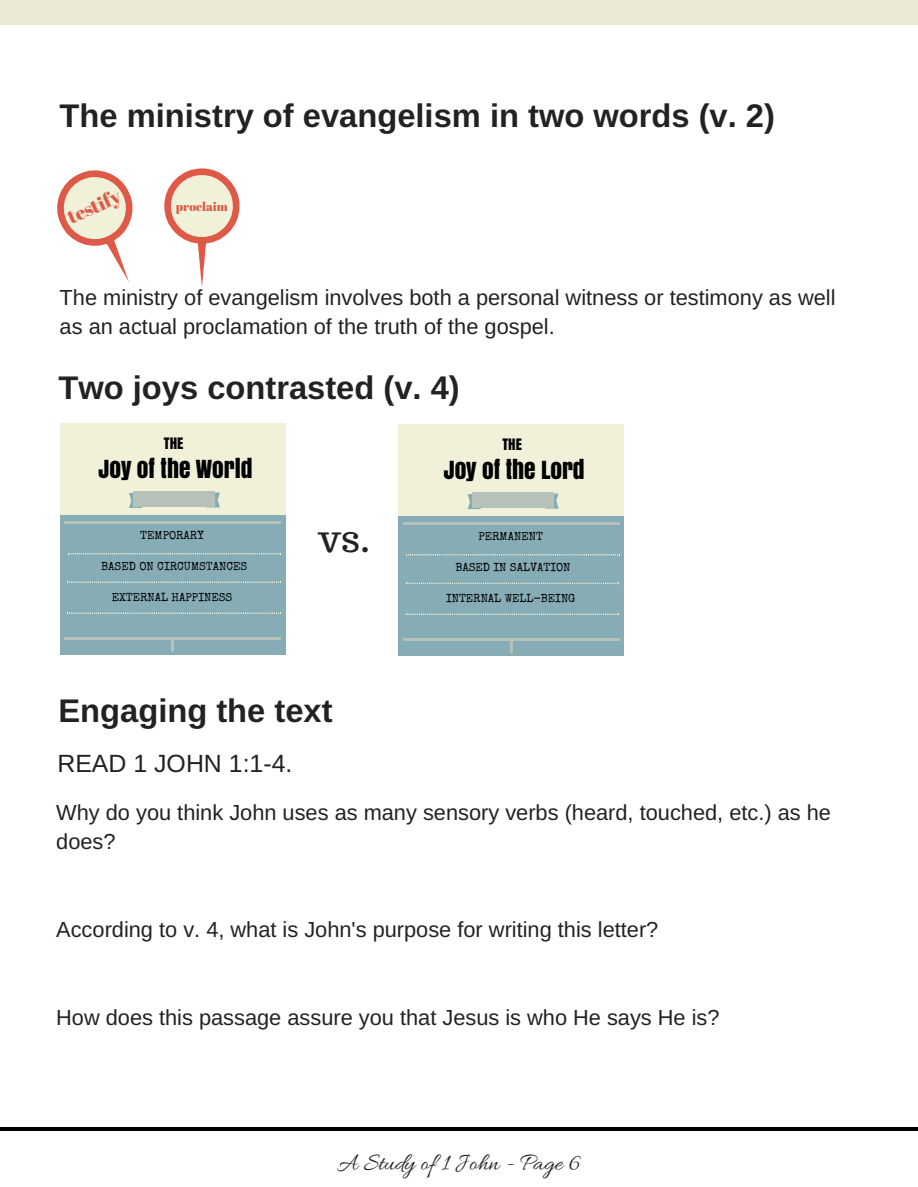
<style>
.page{position:relative;width:918px;height:1187px;background:#fff}
.page>*{position:absolute;margin:0;border:0;box-sizing:border-box;transform-origin:0 0}
.t1{font:37.35px "Trocchi";color:#222}
.t2{font:700 32.7px "Arimo";color:#222}
.t3{font:24.9px "Allura";color:#222}
.t4{font:24.9px "Arimo";color:#222}
.t5{font:23.4px "Anton";color:#000}
.t6{font:21.75px/29.2px "Arimo";color:#222}
.t7{font:19.2px "Abril Fatface";color:#de5947}
.t8{font:14.7px "Anton";color:#000}
.t9{font:12.45px "Abril Fatface";color:#de5947}
.t10{font:11.55px "Special Elite";color:#000}
</style>
<div class="page">
<hr style="left:0;top:1127px;width:918px;height:3px;background:#000">
<div style="left:0;top:0;width:918px;height:24px;background:#eae9d5"></div>
<svg style="left:57px;top:170px;width:76px;height:112px"></svg>
<svg style="left:164px;top:168px;width:76px;height:119px"></svg>
<div style="left:60px;top:423px;width:226px;height:92px;background:#f1f1d9"></div>
<div style="left:60px;top:515px;width:226px;height:139px;background:#86acb5"></div>
<svg style="left:129px;top:493px;width:13px;height:15px"></svg>
<svg style="left:207px;top:492px;width:13px;height:15px"></svg>
<hr style="left:64px;top:520px;width:217px;height:3px;background:#b6c1b9">
<hr style="left:64px;top:637px;width:217px;height:3px;background:#b6c1b9">
<svg style="left:171px;top:640px;width:3px;height:11px"></svg>
<div style="left:134px;top:491px;width:81px;height:15px;background:#b6c1b9"></div>
<svg style="left:68px;top:553px;width:213px;height:1px"></svg>
<svg style="left:67px;top:581px;width:214px;height:2px"></svg>
<svg style="left:67px;top:612px;width:214px;height:2px"></svg>
<div style="left:398px;top:424px;width:226px;height:92px;background:#f1f1d9"></div>
<div style="left:398px;top:516px;width:226px;height:139px;background:#86acb5"></div>
<svg style="left:468px;top:494px;width:13px;height:15px"></svg>
<svg style="left:545px;top:493px;width:14px;height:15px"></svg>
<hr style="left:403px;top:521px;width:216px;height:3px;background:#b6c1b9">
<hr style="left:403px;top:638px;width:216px;height:3px;background:#b6c1b9">
<hr style="left:510px;top:639px;width:3px;height:14px;background:#b6c1b9">
<div style="left:472px;top:492px;width:82px;height:15px;background:#b6c1b9"></div>
<svg style="left:408px;top:554px;width:212px;height:1px"></svg>
<svg style="left:406px;top:582px;width:213px;height:2px"></svg>
<svg style="left:406px;top:613px;width:213px;height:2px"></svg>
<h2 class="t2" style="left:60px;top:97px;width:717px">The ministry of evangelism in two words (v. 2)</h2>
<p class="t7" style="left:63px;top:206px;width:58px;rotate:-25deg">testify</p>
<p class="t9" style="left:176px;top:198px;width:53px">proclaim</p>
<p class="t6" style="left:60px;top:282px;width:777px">The ministry of evangelism involves both a personal witness or testimony as well as an actual proclamation of the truth of the gospel.</p>
<h2 class="t2" style="left:58px;top:369px;width:403px">Two joys contrasted (v. 4)</h2>
<p class="t8" style="left:164px;top:432px;width:21px">THE</p>
<p class="t8" style="left:502px;top:433px;width:21px">THE</p>
<p class="t5" style="left:98px;top:451px;width:156px">JOY OF THE WORLD</p>
<p class="t5" style="left:444px;top:452px;width:142px">JOY OF THE LORD</p>
<p class="t10" style="left:140px;top:530px;width:65px">TEMPORARY</p>
<h1 class="t1" style="left:318px;top:514px;width:54px">vs.</h1>
<p class="t10" style="left:478px;top:532px;width:66px">PERMANENT</p>
<p class="t10" style="left:101px;top:562px;width:148px">BASED ON CIRCUMSTANCES</p>
<p class="t10" style="left:112px;top:592px;width:122px">EXTERNAL HAPPINESS</p>
<p class="t10" style="left:455px;top:563px;width:117px">BASED IN SALVATION</p>
<p class="t10" style="left:446px;top:593px;width:131px">INTERNAL WELL-BEING</p>
<h2 class="t2" style="left:58px;top:692px;width:276px">Engaging the text</h2>
<p class="t4" style="left:57px;top:749px;width:237px">READ 1 JOHN 1:1-4.</p>
<p class="t6" style="left:56px;top:798px;width:776px">Why do you think John uses as many sensory verbs (heard, touched, etc.) as he does?</p>
<p class="t6" style="left:56px;top:915px;width:604px">According to v. 4, what is John's purpose for writing this letter?</p>
<p class="t6" style="left:56px;top:1002px;width:665px">How does this passage assure you that Jesus is who He says He is?</p>
<p class="t3" style="left:337px;top:1149px;width:245px">A Study of 1 John - Page 6</p>
</div>
